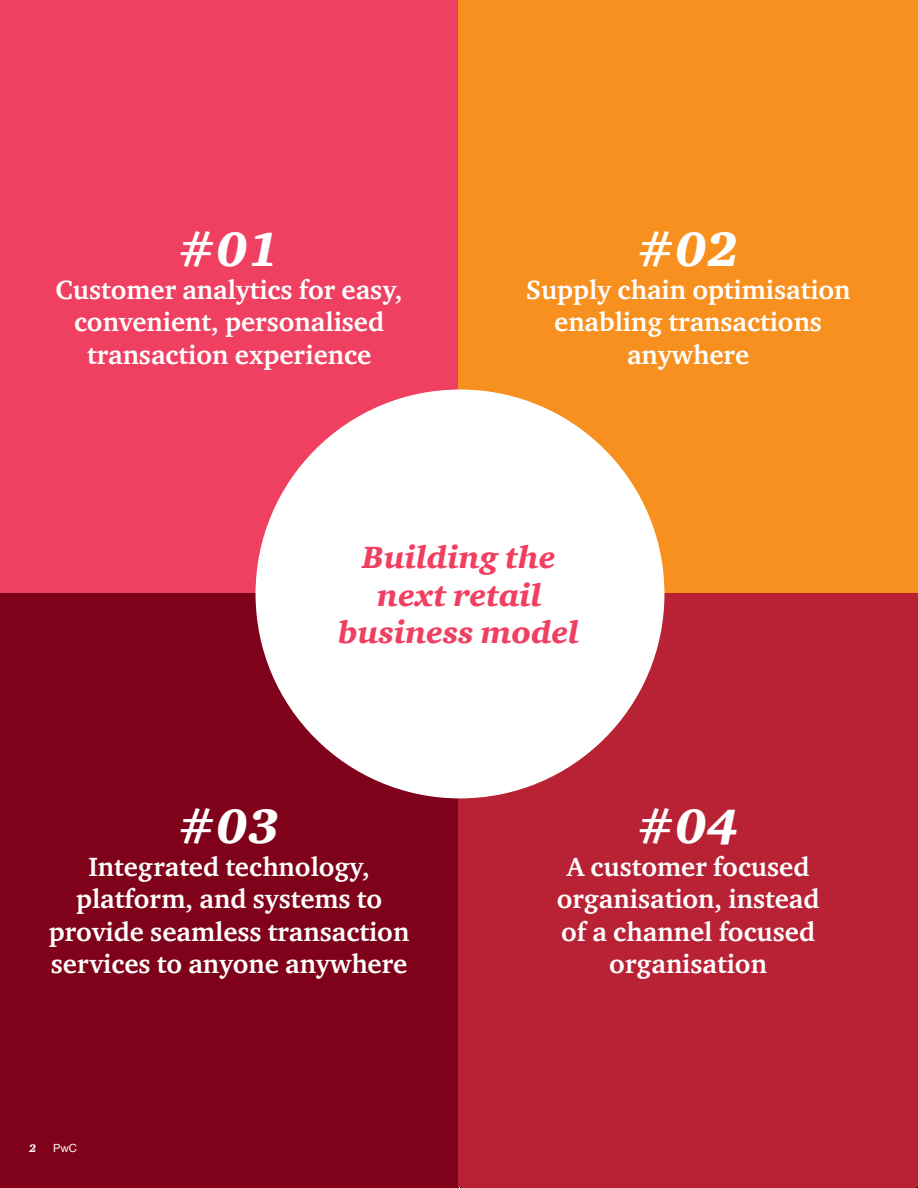
<style>
.page{position:relative;width:918px;height:1188px;background:#fff}
.page>*{position:absolute;margin:0;border:0;box-sizing:border-box;transform-origin:0 0}
.t1{font:italic 900 49.5px "ITC Charter Com";color:#fff}
.t2{font:italic 900 31.5px/37.8px "ITC Charter Com";color:#ef4062;text-align:center}
.t3{font:700 27px/32.4px "ITC Charter Com";color:#fff;text-align:center}
.t4{font:11.25px "Helvetica Neue LT";color:#fff}
.t5{font:italic 900 11.25px "ITC Charter Com";color:#fff}
</style>
<div class="page">
<div style="left:0;top:0;width:458px;height:593px;background:#ef4062"></div>
<div style="left:458px;top:0;width:460px;height:593px;background:#f7901e"></div>
<div style="left:0;top:593px;width:458px;height:593px;background:#80021a"></div>
<div style="left:458px;top:593px;width:460px;height:593px;background:#b82234"></div>
<div style="left:256px;top:390px;width:408px;height:408px;background:#fff;border-radius:50%"></div>
<h1 class="t1" style="left:178px;top:219px;width:103px">#01</h1>
<p class="t3" style="left:56px;top:273px;width:349px">Customer analytics for easy, convenient, personalised transaction experience</p>
<h1 class="t1" style="left:637px;top:219px;width:103px">#02</h1>
<p class="t3" style="left:526px;top:273px;width:326px">Supply chain optimisation enabling transactions anywhere</p>
<p class="t2" style="left:338px;top:538px;width:242px">Building the next retail business model</p>
<h1 class="t1" style="left:178px;top:796px;width:103px">#03</h1>
<p class="t3" style="left:49px;top:850px;width:362px">Integrated technology, platform, and systems to provide seamless transaction services to anyone anywhere</p>
<p class="t5" style="left:29px;top:1141px;width:9px">2</p>
<p class="t4" style="left:53px;top:1141px;width:25px">PwC</p>
<h1 class="t1" style="left:637px;top:796px;width:103px">#04</h1>
<p class="t3" style="left:557px;top:850px;width:264px">A customer focused organisation, instead of a channel focused organisation</p>
</div>
